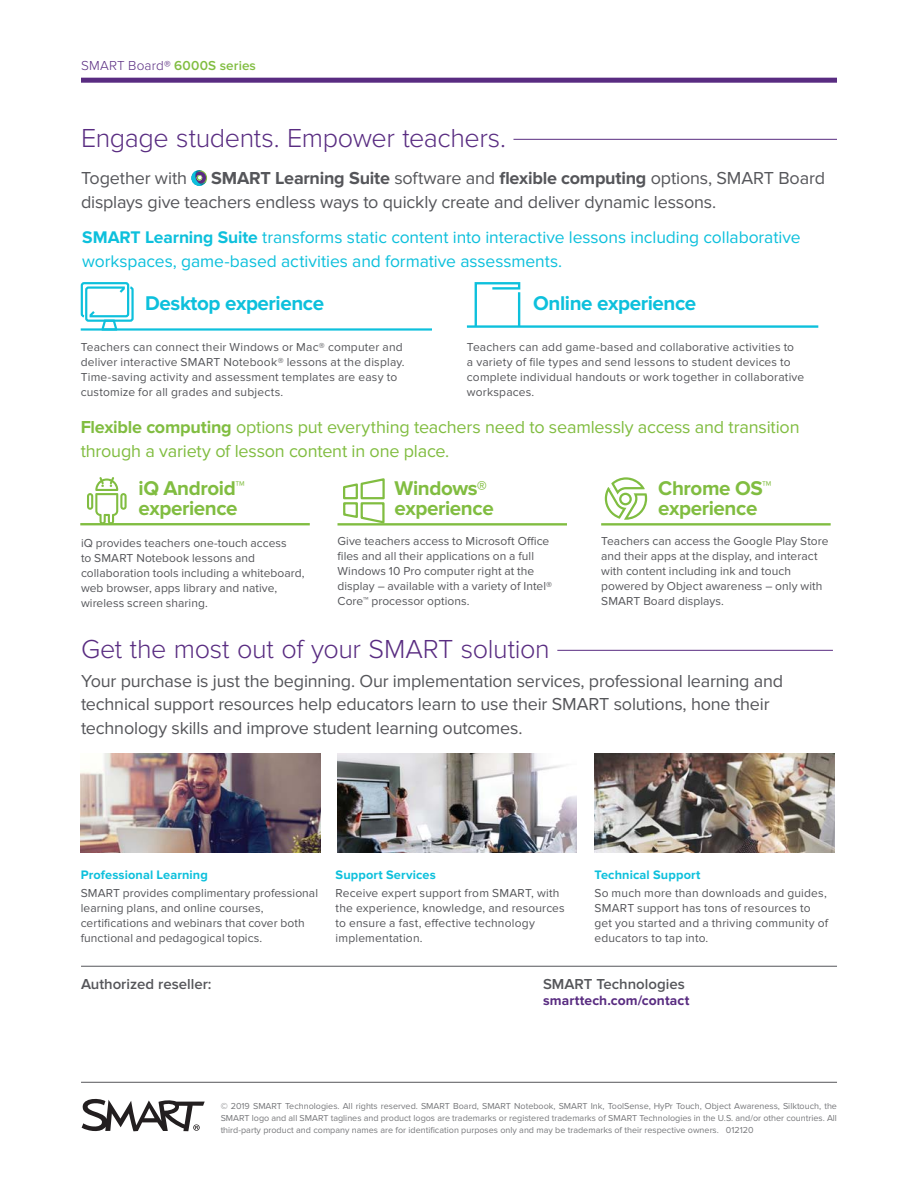
<style>
.page{position:relative;width:918px;height:1188px;background:#fff}
.page>*{position:absolute;margin:0;border:0;box-sizing:border-box;transform-origin:0 0}
.t1{font:300 27px "Proxima Nova";letter-spacing:-.015em;color:#592c81}
.t2{font:700 20.55px/19.5px "Proxima Nova";letter-spacing:-.02em;color:#81bd41}
.t3{font:700 20.55px "Proxima Nova";letter-spacing:-.02em;color:#0dc0dc}
.t4{font:18px/23.2px "Proxima Nova";letter-spacing:-.01em;color:#55565a}
.t5{font:18px/24px "Proxima Nova";letter-spacing:-.01em;color:#81bd41}
.t6{font:17.4px/24px "Proxima Nova";letter-spacing:-.005em;color:#0dc0dc}
.t7{font:600 15px "Proxima Nova";color:#55565a}
.t8{font:700 13.8px "Proxima Nova";letter-spacing:.01em;color:#592c81}
.t9{font:300 13.5px "Proxima Nova";letter-spacing:.015em;color:#592c81}
.t10{font:700 12.75px "Proxima Nova";letter-spacing:.01em;color:#0dc0dc}
.t11{font:12px/15px "Proxima Nova";letter-spacing:.01em;color:#55565a}
.t12{font:9px/12px "Proxima Nova";color:#77787b;text-align:justify}
.s1{font-weight:600;color:#81bd41}
.s2{font-weight:700}
</style>
<div class="page">
<svg style="left:81px;top:78px;width:756px;height:5px;background:#633888"></svg>
<hr style="left:557px;top:650px;width:276px;height:1px;background:#592c81">
<img style="left:81px;top:754px;width:239px;height:99px">
<img style="left:594px;top:754px;width:240px;height:99px">
<img style="left:337px;top:754px;width:240px;height:99px">
<hr style="left:513px;top:139px;width:324px;height:1px;background:#592c81">
<svg style="left:191px;top:170px;width:16px;height:16px"></svg>
<div style="left:85px;top:286px;width:49px;height:36px;border:2px solid #0dc0dc;border-radius:2px"></div>
<svg style="left:101px;top:319px;width:18px;height:9px"></svg>
<hr style="left:81px;top:328px;width:351px;height:3px;background:#0dc0dc">
<div style="left:81px;top:282px;width:48px;height:35px;border:2px solid #0dc0dc;border-radius:2px"></div>
<hr style="left:467px;top:325px;width:351px;height:3px;background:#0dc0dc">
<svg style="left:473px;top:282px;width:49px;height:46px"></svg>
<hr style="left:518px;top:292px;width:2px;height:35px;background:#0dc0dc">
<hr style="left:81px;top:966px;width:756px;height:1px;background:#55565a">
<hr style="left:81px;top:1082px;width:756px;height:1px;background:#55565a">
<svg style="left:82px;top:1099px;width:123px;height:32px"></svg>
<hr style="left:80px;top:523px;width:230px;height:2px;background:#81bd41">
<svg style="left:87px;top:477px;width:40px;height:46px"></svg>
<hr style="left:338px;top:523px;width:229px;height:3px;background:#81bd41">
<svg style="left:342px;top:478px;width:44px;height:46px"></svg>
<hr style="left:601px;top:523px;width:230px;height:3px;background:#81bd41">
<svg style="left:605px;top:477px;width:42px;height:43px"></svg>
<div style="left:619px;top:493px;width:13px;height:12px;border:2px solid #80bd41;border-radius:50%"></div>
<p class="t9" style="left:81px;top:60px;width:177px">SMART Board® <span class="s1">6000S series</span></p>
<h1 class="t1" style="left:81px;top:127px;width:427px">Engage students. Empower teachers.</h1>
<h3 class="t4" style="left:81px;top:168px;width:108px">Together with</h3>
<h3 class="t4" style="left:81px;top:167px;width:746px;line-height:24px;text-indent:130px"><span class="s2">SMART Learning Suite</span> software and <span class="s2">flexible computing</span> options, SMART Board displays give teachers endless ways to quickly create and deliver dynamic lessons.</h3>
<h3 class="t6" style="left:82px;top:226px;width:720px"><span class="s2">SMART Learning Suite</span> transforms static content into interactive lessons including collaborative workspaces, game-based activities and formative assessments.</h3>
<h2 class="t3" style="left:145px;top:295px;width:180px">Desktop experience</h2>
<h2 class="t3" style="left:533px;top:295px;width:164px">Online experience</h2>
<p class="t11" style="left:81px;top:340px;width:326px">Teachers can connect their Windows or Mac® computer and deliver interactive SMART Notebook® lessons at the display.<br>Time-saving activity and assessment templates are easy to customize for all grades and subjects.</p>
<p class="t11" style="left:467px;top:340px;width:339px">Teachers can add game-based and collaborative activities to<br>a variety of file types and send lessons to student devices to complete individual handouts or work together in collaborative workspaces.</p>
<h3 class="t5" style="left:81px;top:416px;width:720px"><span class="s2">Flexible computing</span> options put everything teachers need to seamlessly access and transition through a variety of lesson content in one place.</h3>
<h2 class="t2" style="left:139px;top:480px;width:108px">iQ Android™ experience</h2>
<h2 class="t2" style="left:395px;top:480px;width:101px">Windows® experience</h2>
<h2 class="t2" style="left:658px;top:480px;width:115px">Chrome OS™ experience</h2>
<p class="t11" style="left:81px;top:536px;width:225px">iQ provides teachers one-touch access<br>to SMART Notebook lessons and collaboration tools including a whiteboard, web browser, apps library and native, wireless screen sharing.</p>
<p class="t11" style="left:338px;top:535px;width:216px">Give teachers access to Microsoft Office files and all their applications on a full Windows 10 Pro computer right at the display – available with a variety of Intel® Core™ processor options.</p>
<p class="t11" style="left:601px;top:535px;width:229px">Teachers can access the Google Play Store and their apps at the display, and interact with content including ink and touch powered by Object awareness – only with SMART Board displays.</p>
<h1 class="t1" style="left:81px;top:638px;width:470px">Get the most out of your SMART solution</h1>
<p class="t4" style="left:81px;top:671px;width:704px">Your purchase is just the beginning. Our implementation services, professional learning and technical support resources help educators learn to use their SMART solutions, hone their technology skills and improve student learning outcomes.</p>
<p class="t10" style="left:81px;top:869px;width:129px">Professional Learning</p>
<p class="t11" style="left:81px;top:886px;width:239px">SMART provides complimentary professional learning plans, and online courses, certifications and webinars that cover both functional and pedagogical topics.</p>
<p class="t10" style="left:336px;top:869px;width:102px">Support Services</p>
<p class="t11" style="left:336px;top:886px;width:231px">Receive expert support from SMART, with the experience, knowledge, and resources to ensure a fast, effective technology implementation.</p>
<p class="t10" style="left:594px;top:869px;width:108px">Technical Support</p>
<p class="t11" style="left:594px;top:886px;width:235px">So much more than downloads and guides, SMART support has tons of resources to get you started and a thriving community of educators to tap into.</p>
<p class="t7" style="left:81px;top:978px;width:132px">Authorized reseller:</p>
<p class="t7" style="left:543px;top:978px;width:143px">SMART Technologies</p>
<p class="t8" style="left:543px;top:995px;width:148px">smarttech.com/contact</p>
<p class="t12" style="left:221px;top:1100px;width:618px">© 2019 SMART Technologies. All rights reserved. SMART Board, SMART Notebook, SMART Ink, ToolSense, HyPr Touch, Object Awareness, Silktouch, the SMART logo and all SMART taglines and product logos are trademarks or registered trademarks of SMART Technologies in the U.S. and/or other countries. All third-party product and company names are for identification purposes only and may be trademarks of their respective owners. 012120</p>
</div>
